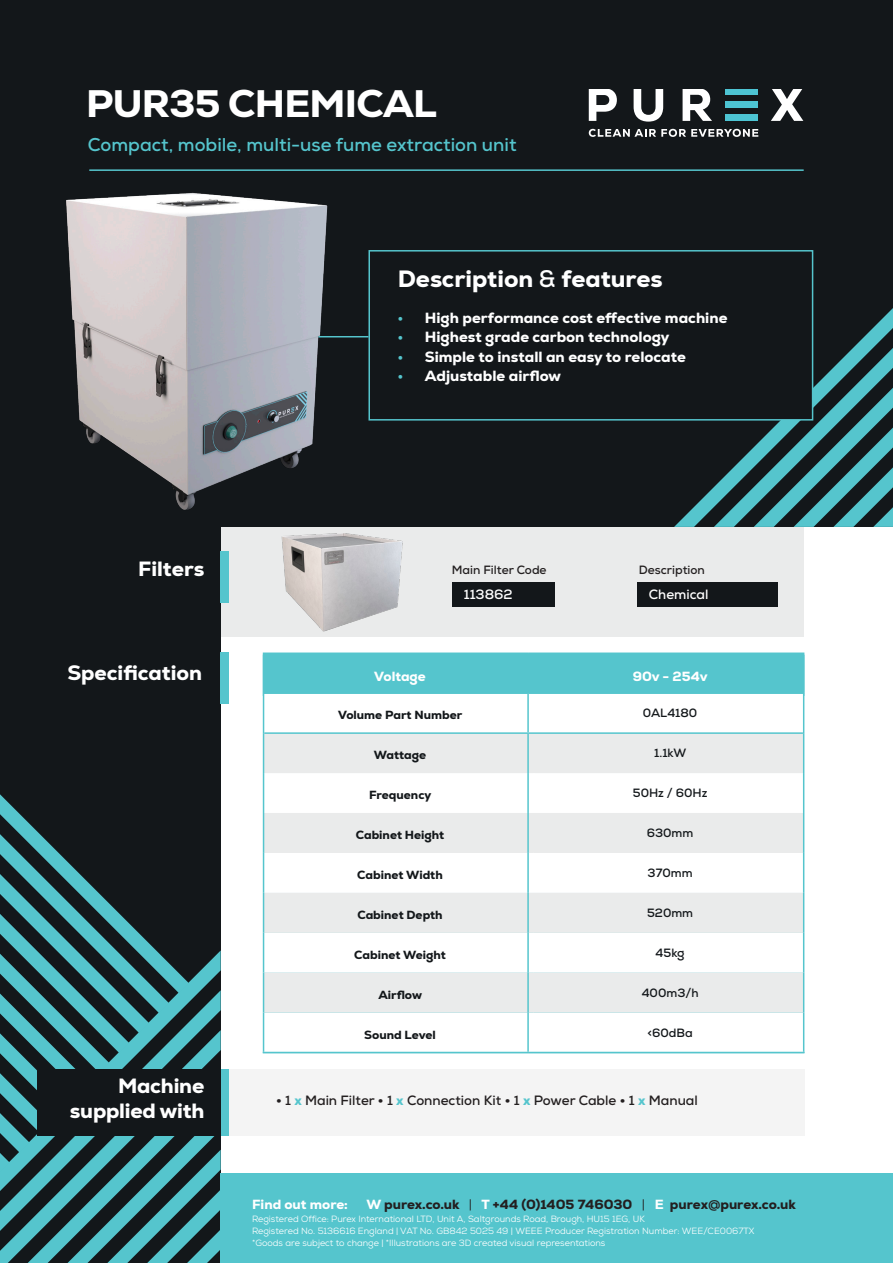
<style>
.page{position:relative;width:893px;height:1263px;background:#fff}
.page>*{position:absolute;margin:0;border:0;box-sizing:border-box;transform-origin:0 0}
.t1{font:800 39px "Nexa";letter-spacing:-.02em;color:#fff}
.t2{font:800 24px "Nexa";color:#fff}
.t3{font:800 21px/25.2px "Nexa";letter-spacing:-.01em;color:#fff;text-align:right}
.t4{font:700 18.45px "Nexa";color:#55c5cd}
.t5{font:800 15px "Nexa";color:#fff}
.t6{font:700 13.5px "Nexa";color:#231f20}
.t7{font:800 13.5px "Nexa";color:#231f20}
.t8{font:800 13.5px "Nexa";color:#fff}
.t9{font:700 13.5px "Nexa";color:#fff}
.t10{font:800 12px "Nexa";color:#13171a}
.t11{font:700 12px "Nexa";color:#13171a}
.t12{font:700 12px "Nexa";color:#231f20}
.t13{font:9px "Nexa";color:#fff}
.s1{font-weight:700}
.s2{font-family:"Montserrat";font-weight:700;color:#55c5cd}
.s3{font-weight:800}
.s4{font-weight:800;color:#55c5cd}
.s5{color:#fff}
.s6{font-weight:400}
</style>
<div class="page">
<div style="left:0;top:11px;width:893px;height:516px;background:#13171a"></div>
<div style="left:346px;top:0;width:547px;height:139px;background:#13171a"></div>
<svg style="left:675px;top:506px;width:20px;height:21px"></svg>
<svg style="left:695px;top:487px;width:19px;height:39px"></svg>
<svg style="left:714px;top:295px;width:179px;height:232px"></svg>
<div style="left:221px;top:527px;width:583px;height:110px;background:#eaebeb"></div>
<div style="left:0;top:21px;width:221px;height:1242px;background:#13171a"></div>
<svg style="left:0;top:794px;width:221px;height:469px"></svg>
<div style="left:221px;top:551px;width:8px;height:52px;background:#55c5cd"></div>
<div style="left:221px;top:652px;width:8px;height:52px;background:#55c5cd"></div>
<div style="left:221px;top:1069px;width:8px;height:66px;background:#55c5cd"></div>
<div style="left:37px;top:1069px;width:184px;height:66px;background:#13171a"></div>
<div style="left:0;top:0;width:346px;height:11px;background:#13171a"></div>
<svg style="left:589px;top:129px;width:169px;height:8px"></svg>
<svg style="left:589px;top:89px;width:28px;height:32px"></svg>
<svg style="left:634px;top:89px;width:29px;height:33px"></svg>
<svg style="left:683px;top:89px;width:29px;height:32px"></svg>
<svg style="left:771px;top:89px;width:32px;height:32px"></svg>
<div style="left:725px;top:89px;width:33px;height:6px;background:#4dc4d3"></div>
<div style="left:725px;top:101px;width:33px;height:7px;background:#4dc4d3"></div>
<div style="left:725px;top:114px;width:33px;height:7px;background:#4dc4d3"></div>
<div style="left:229px;top:1069px;width:575px;height:66px;background:#f4f4f4"></div>
<div style="left:368px;top:250px;width:445px;height:171px;background:#13171a;border:2px solid #55c5cd"></div>
<div style="left:452px;top:582px;width:103px;height:25px;background:#13171a"></div>
<div style="left:637px;top:582px;width:141px;height:25px;background:#13171a"></div>
<img style="left:281px;top:533px;width:122px;height:98px">
<div style="left:221px;top:1174px;width:672px;height:89px;background:#55c5cd"></div>
<hr style="left:89px;top:169px;width:715px;height:2px;background:#55c5cd">
<img style="left:66px;top:192px;width:304px;height:318px">
<div style="left:264px;top:654px;width:539px;height:38px;background:#55c5cd"></div>
<svg style="left:264px;top:694px;width:539px;height:358px"></svg>
<svg style="left:264px;top:734px;width:539px;height:278px;fill:#eaebeb"></svg>
<hr style="left:263px;top:652px;width:265px;height:2px;background:#55c5cd">
<hr style="left:263px;top:654px;width:1px;height:38px;background:#55c5cd">
<hr style="left:528px;top:652px;width:276px;height:2px;background:#55c5cd">
<hr style="left:527px;top:654px;width:2px;height:38px;background:#55c5cd">
<hr style="left:803px;top:654px;width:1px;height:38px;background:#55c5cd">
<hr style="left:263px;top:692px;width:265px;height:2px;background:#55c5cd">
<hr style="left:263px;top:694px;width:1px;height:39px;background:#55c5cd">
<hr style="left:528px;top:692px;width:276px;height:2px;background:#55c5cd">
<hr style="left:527px;top:694px;width:2px;height:38px;background:#55c5cd">
<hr style="left:803px;top:694px;width:1px;height:39px;background:#55c5cd">
<hr style="left:803px;top:733px;width:1px;height:40px;background:#55c5cd">
<hr style="left:803px;top:773px;width:1px;height:40px;background:#55c5cd">
<hr style="left:803px;top:813px;width:1px;height:40px;background:#55c5cd">
<hr style="left:803px;top:853px;width:1px;height:40px;background:#55c5cd">
<hr style="left:803px;top:893px;width:1px;height:40px;background:#55c5cd">
<hr style="left:803px;top:933px;width:1px;height:40px;background:#55c5cd">
<hr style="left:803px;top:973px;width:1px;height:39px;background:#55c5cd">
<hr style="left:803px;top:1012px;width:1px;height:40px;background:#55c5cd">
<hr style="left:528px;top:1052px;width:276px;height:1px;background:#55c5cd">
<hr style="left:528px;top:732px;width:275px;height:2px;background:#55c5cd">
<hr style="left:264px;top:732px;width:264px;height:2px;background:#55c5cd">
<hr style="left:263px;top:733px;width:1px;height:40px;background:#55c5cd">
<hr style="left:527px;top:734px;width:2px;height:39px;background:#55c5cd">
<hr style="left:263px;top:773px;width:1px;height:40px;background:#55c5cd">
<hr style="left:527px;top:773px;width:2px;height:40px;background:#55c5cd">
<hr style="left:263px;top:813px;width:1px;height:40px;background:#55c5cd">
<hr style="left:527px;top:813px;width:2px;height:40px;background:#55c5cd">
<hr style="left:263px;top:853px;width:1px;height:40px;background:#55c5cd">
<hr style="left:527px;top:853px;width:2px;height:40px;background:#55c5cd">
<hr style="left:263px;top:893px;width:1px;height:40px;background:#55c5cd">
<hr style="left:527px;top:893px;width:2px;height:40px;background:#55c5cd">
<hr style="left:263px;top:933px;width:1px;height:40px;background:#55c5cd">
<hr style="left:527px;top:933px;width:2px;height:40px;background:#55c5cd">
<hr style="left:263px;top:973px;width:1px;height:39px;background:#55c5cd">
<hr style="left:527px;top:973px;width:2px;height:39px;background:#55c5cd">
<hr style="left:263px;top:1012px;width:1px;height:40px;background:#55c5cd">
<hr style="left:527px;top:1012px;width:2px;height:40px;background:#55c5cd">
<hr style="left:263px;top:1052px;width:265px;height:1px;background:#55c5cd">
<p class="t1" style="left:86px;top:79px;width:352px">PUR35 CHEMICAL</p>
<p class="t4" style="left:88px;top:133px;width:430px">Compact, mobile, multi-use fume extraction unit</p>
<p class="t2" style="left:398px;top:264px;width:266px">Description <span class="s1">&amp;</span> features</p>
<p class="t5" style="left:398px;top:308px;width:331px"><span class="s2">•</span> High performance cost effective machine</p>
<p class="t5" style="left:398px;top:327px;width:273px"><span class="s2">•</span> Highest grade carbon technology</p>
<p class="t5" style="left:398px;top:347px;width:289px"><span class="s2">•</span> Simple to install an easy to relocate</p>
<p class="t5" style="left:398px;top:366px;width:165px"><span class="s2">•</span> Adjustable airflow</p>
<p class="t3" style="left:138px;top:556px;width:68px">Filters</p>
<p class="t3" style="left:67px;top:660px;width:136px">Specification</p>
<p class="t3" style="left:70px;top:1073px;width:136px">Machine supplied with</p>
<p class="t12" style="left:452px;top:562px;width:96px">Main Filter Code</p>
<p class="t12" style="left:639px;top:562px;width:67px">Description</p>
<p class="t9" style="left:464px;top:585px;width:50px">113862</p>
<p class="t9" style="left:649px;top:585px;width:61px">Chemical</p>
<p class="t8" style="left:377px;top:667px;width:53px">Voltage</p>
<p class="t8" style="left:636px;top:667px;width:77px">90v - 254v</p>
<p class="t10" style="left:364px;top:709px;width:79px">Part Number</p>
<p class="t11" style="left:646px;top:707px;width:56px">0AL4180</p>
<p class="t10" style="left:377px;top:749px;width:54px">Wattage</p>
<p class="t11" style="left:657px;top:747px;width:34px">1.1kW</p>
<p class="t10" style="left:372px;top:788px;width:64px">Frequency</p>
<p class="t11" style="left:636px;top:787px;width:76px">50Hz / 60Hz</p>
<p class="t10" style="left:359px;top:828px;width:90px">Cabinet Height</p>
<p class="t11" style="left:650px;top:826px;width:48px">630mm</p>
<p class="t10" style="left:360px;top:868px;width:87px">Cabinet Width</p>
<p class="t11" style="left:650px;top:866px;width:46px">370mm</p>
<p class="t10" style="left:360px;top:907px;width:87px">Cabinet Depth</p>
<p class="t11" style="left:650px;top:906px;width:48px">520mm</p>
<p class="t10" style="left:357px;top:947px;width:93px">Cabinet Weight</p>
<p class="t11" style="left:658px;top:945px;width:30px">45kg</p>
<p class="t10" style="left:381px;top:987px;width:45px">Airflow</p>
<p class="t11" style="left:644px;top:985px;width:58px">400m3/h</p>
<p class="t10" style="left:367px;top:1027px;width:73px">Sound Level</p>
<p class="t11" style="left:650px;top:1025px;width:47px">&lt;60dBa</p>
<p class="t8" style="left:374px;top:667px;width:53px">Voltage</p>
<p class="t8" style="left:633px;top:667px;width:77px">90v - 254v</p>
<p class="t10" style="left:338px;top:707px;width:126px">Volume Part Number</p>
<p class="t11" style="left:643px;top:705px;width:56px">0AL4180</p>
<p class="t10" style="left:374px;top:747px;width:54px">Wattage</p>
<p class="t11" style="left:654px;top:745px;width:34px">1.1kW</p>
<p class="t10" style="left:369px;top:787px;width:64px">Frequency</p>
<p class="t11" style="left:633px;top:785px;width:76px">50Hz / 60Hz</p>
<p class="t10" style="left:356px;top:827px;width:90px">Cabinet Height</p>
<p class="t11" style="left:647px;top:825px;width:48px">630mm</p>
<p class="t10" style="left:357px;top:867px;width:87px">Cabinet Width</p>
<p class="t11" style="left:648px;top:865px;width:46px">370mm</p>
<p class="t10" style="left:357px;top:907px;width:87px">Cabinet Depth</p>
<p class="t11" style="left:647px;top:905px;width:48px">520mm</p>
<p class="t10" style="left:354px;top:947px;width:93px">Cabinet Weight</p>
<p class="t11" style="left:656px;top:945px;width:30px">45kg</p>
<p class="t10" style="left:378px;top:987px;width:45px">Airflow</p>
<p class="t11" style="left:642px;top:985px;width:58px">400m3/h</p>
<p class="t10" style="left:364px;top:1026px;width:73px">Sound Level</p>
<p class="t11" style="left:647px;top:1025px;width:47px">&lt;60dBa</p>
<p class="t6" style="left:276px;top:1092px;width:423px"><span class="s3">•</span> 1 <span class="s4">x</span> Main Filter <span class="s3">•</span> 1 <span class="s4">x</span> Connection Kit <span class="s3">•</span> 1 <span class="s4">x</span> Power Cable <span class="s3">•</span> 1 <span class="s4">x</span> Manual</p>
<p class="t8" style="left:252px;top:1195px;width:97px">Find out more:</p>
<p class="t7" style="left:366px;top:1195px;width:431px"><span class="s5">W</span> purex.co.uk <span class="s6">|</span> <span class="s5">T</span> +44 (0)1405 746030 <span class="s6">|</span> <span class="s5">E</span> purex<span class="s1">@</span>purex.co.uk</p>
<p class="t13" style="left:252px;top:1213px;width:394px">Registered Office: Purex International LTD, Unit A, Saltgrounds Road, Brough, HU15 1EG, UK</p>
<p class="t13" style="left:252px;top:1225px;width:504px">Registered No. 5136616 England | VAT No. GB842 5025 49 | WEEE Producer Registration Number: WEE/CE0067TX</p>
<p class="t13" style="left:252px;top:1237px;width:355px">*Goods are subject to change | *Illustrations are 3D created visual representations</p>
</div>
